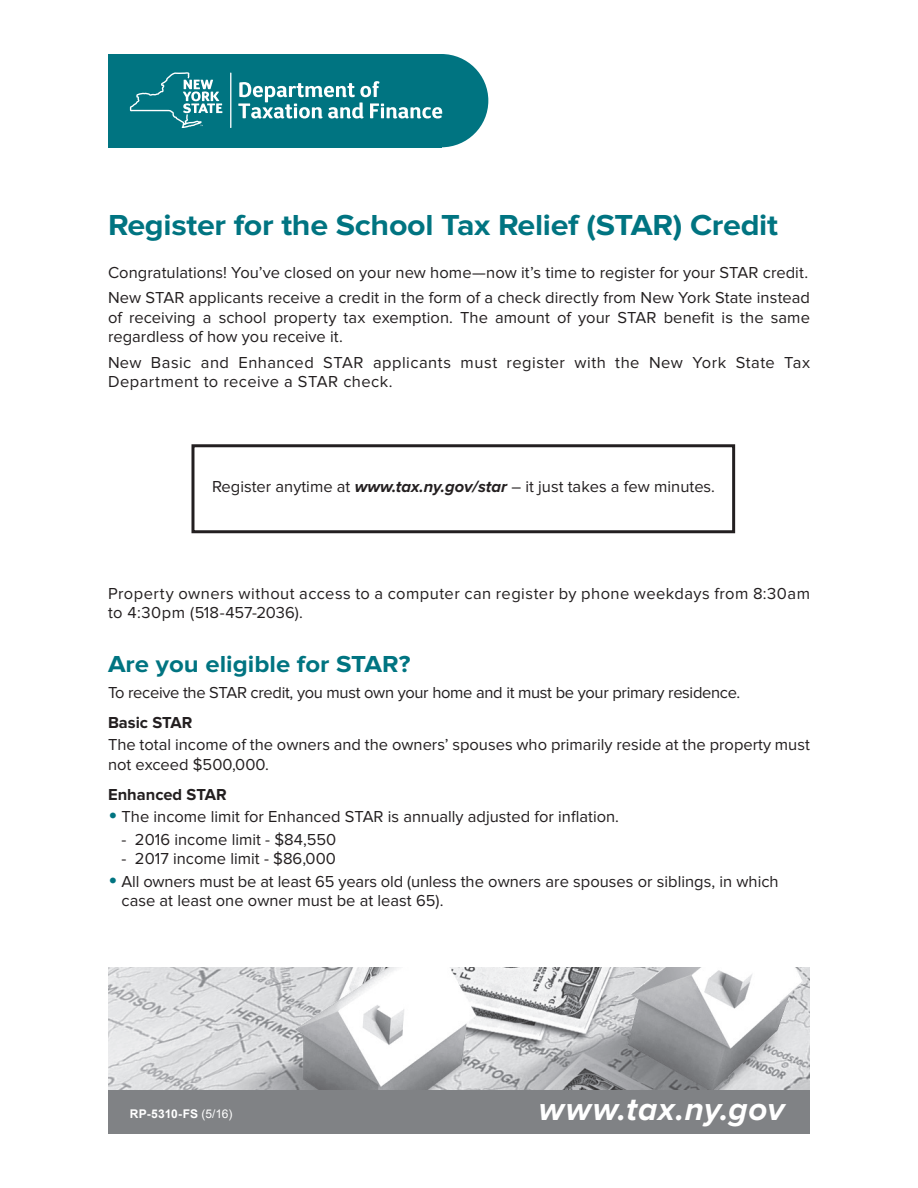
<style>
.page{position:relative;width:918px;height:1188px;background:#fff}
.page>*{position:absolute;margin:0;border:0;box-sizing:border-box;transform-origin:0 0}
.t1{font:italic 700 33px "Proxima Nova";letter-spacing:.02em;color:#fff}
.t2{font:700 30px "Proxima Nova";letter-spacing:-.01em;color:#007481;scale:1.08 1}
.t3{font:700 24px "Proxima Nova";color:#007481;scale:1.08 1}
.t4{font:16.5px/19.5px "Proxima Nova";color:#231f20}
.t5{font:16.5px/19.5px "Proxima Nova";letter-spacing:.03em;color:#231f20}
.t6{font:16.5px "Proxima Nova";letter-spacing:-.02em;color:#231f20}
.t7{font:700 16.5px "Proxima Nova";color:#231f20}
.t8{font:700 12px "Arial";color:#fff}
.s1{font-weight:700;font-style:italic}
.s2{font-size:27px;color:#007481}
.s3{font-weight:400}
</style>
<div class="page">
<img style="left:108px;top:968px;width:702px;height:122px">
<div style="left:108px;top:1091px;width:702px;height:43px;background:#808285"></div>
<div style="left:394px;top:54px;width:94px;height:93px;background:#007481;border-radius:50%"></div>
<div style="left:108px;top:54px;width:333px;height:93px;background:#007481"></div>
<svg style="left:238px;top:81px;width:204px;height:38px"></svg>
<svg style="left:230px;top:73px;width:1px;height:54px"></svg>
<svg style="left:130px;top:72px;width:92px;height:55px"></svg>
<div style="left:191px;top:444px;width:544px;height:89px;border:3px solid #231f20"></div>
<p class="t2" style="left:108px;top:208px;width:622px">Register for the School Tax Relief (STAR) Credit</p>
<p class="t4" style="left:108px;top:263px;width:702px">Congratulations! You’ve closed on your new home—now it’s time to register for your STAR credit.</p>
<p class="t4" style="left:108px;top:289px;width:704px;text-align:justify">New STAR applicants receive a credit in the form of a check directly from New York State instead of receiving a school property tax exemption. The amount of your STAR benefit is the same regardless of how you receive it.</p>
<p class="t5" style="left:108px;top:353px;width:704px">New Basic and Enhanced STAR applicants must register with the New York State Tax<br>Department to receive a STAR check.</p>
<p class="t4" style="left:212px;top:478px;width:505px">Register anytime at <span class="s1">www.tax.ny.gov/star</span> – it just takes a few minutes.</p>
<p class="t5" style="left:108px;top:584px;width:704px">Property owners without access to a computer can register by phone weekdays from 8:30am to 4:30pm (518-457-2036).</p>
<p class="t3" style="left:108px;top:650px;width:282px">Are you eligible for STAR?</p>
<p class="t6" style="left:108px;top:683px;width:634px">To receive the STAR credit, you must own your home and it must be your primary residence.</p>
<p class="t7" style="left:108px;top:713px;width:86px">Basic STAR</p>
<p class="t4" style="left:108px;top:735px;width:703px">The total income of the owners and the owners’ spouses who primarily reside at the property must not exceed $500,000.</p>
<p class="t7" style="left:108px;top:785px;width:120px">Enhanced STAR</p>
<p class="t4" style="left:108px;top:807px;width:513px"><span class="s2">•</span> The income limit for Enhanced STAR is annually adjusted for inflation.</p>
<p class="t4" style="left:122px;top:830px;width:216px">- 2016 income limit - $84,550</p>
<p class="t4" style="left:122px;top:849px;width:216px">- 2017 income limit - $86,000</p>
<p class="t4" style="left:122px;top:872px;width:659px;text-indent:-14px"><span class="s2">•</span> All owners must be at least 65 years old (unless the owners are spouses or siblings, in which case at least one owner must be at least 65).</p>
<p class="t8" style="left:130px;top:1106px;width:104px">RP-5310-FS <span class="s3">(5/16)</span></p>
<p class="t1" style="left:539px;top:1090px;width:247px">www.tax.ny.gov</p>
</div>
